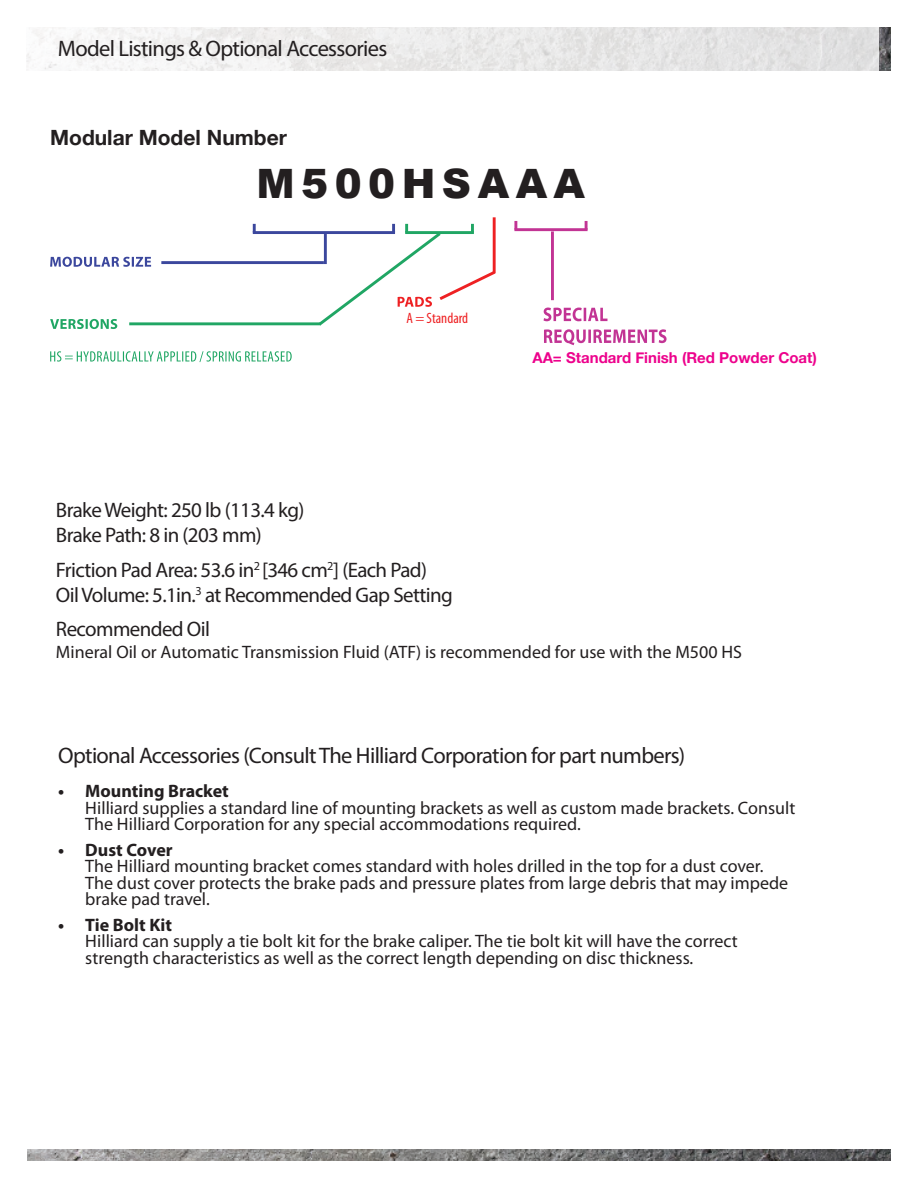
<style>
.page{position:relative;width:918px;height:1188px;background:#fff}
.page>*{position:absolute;margin:0;border:0;box-sizing:border-box;transform-origin:0 0}
.t1{font:900 40.5px "Arial";letter-spacing:.16em;color:#231f20}
.t2{font:22.5px "Myriad Pro";letter-spacing:-.03em;color:#231f20}
.t3{font:21px "Myriad Pro";letter-spacing:-.03em;color:#231f20}
.t4{font:700 21px "Helvetica Neue";color:#231f20}
.t5{font:18px/16.5px "Myriad Pro";color:#231f20}
.t6{font:700 18px "Myriad Pro";color:#231f20}
.t7{font:700 15px "Helvetica Neue";color:#ed028c}
.t8{font:condensed 15px "Myriad Pro";color:#ee2123}
</style>
<div class="page">
<svg style="left:50px;top:319px;width:67px;height:10px"></svg>
<svg style="left:50px;top:257px;width:101px;height:10px"></svg>
<hr style="left:253px;top:231px;width:142px;height:3px;background:#3b479d">
<svg style="left:253px;top:224px;width:3px;height:7px"></svg>
<hr style="left:514px;top:228px;width:74px;height:3px;background:#c23494">
<svg style="left:514px;top:221px;width:3px;height:9px"></svg>
<svg style="left:585px;top:221px;width:3px;height:9px"></svg>
<hr style="left:161px;top:261px;width:163px;height:3px;background:#3b479d">
<svg style="left:315px;top:224px;width:181px;height:102px"></svg>
<hr style="left:493px;top:217px;width:3px;height:56px;background:#ee2123">
<hr style="left:129px;top:322px;width:192px;height:3px;background:#20a664">
<hr style="left:551px;top:231px;width:3px;height:69px;background:#c23494">
<img style="left:27px;top:1150px;width:864px;height:11px">
<img style="left:27px;top:27px;width:853px;height:43px">
<img style="left:880px;top:27px;width:11px;height:43px">
<svg style="left:50px;top:351px;width:242px;height:11px"></svg>
<svg style="left:544px;top:329px;width:123px;height:17px"></svg>
<svg style="left:544px;top:308px;width:63px;height:13px"></svg>
<p class="t2" style="left:58px;top:34px;width:331px">Model Listings &amp; Optional Accessories</p>
<p class="t4" style="left:50px;top:125px;width:238px">Modular Model Number</p>
<p class="t1" style="left:257px;top:154px;width:330px">M500HSAAA</p>
<p class="t8" style="left:406px;top:309px;width:63px">A = Standard</p>
<p class="t7" style="left:532px;top:349px;width:286px">AA= Standard Finish (Red Powder Coat)</p>
<p class="t3" style="left:56px;top:497px;width:250px">Brake Weight: 250 lb (113.4 kg)</p>
<p class="t3" style="left:56px;top:522px;width:208px">Brake Path: 8 in (203 mm)</p>
<p class="t3" style="left:56px;top:557px;width:373px">Friction Pad Area: 53.6 in<sup>2</sup> [346 cm<sup>2</sup>] (Each Pad)</p>
<p class="t3" style="left:56px;top:582px;width:398px">Oil Volume: 5.1in.<sup>3</sup> at Recommended Gap Setting</p>
<p class="t3" style="left:56px;top:616px;width:156px">Recommended Oil</p>
<p class="t5" style="left:56px;top:644px;width:688px">Mineral Oil or Automatic Transmission Fluid (ATF) is recommended for use with the M500 HS</p>
<p class="t2" style="left:58px;top:741px;width:629px">Optional Accessories (Consult The Hilliard Corporation for part numbers)</p>
<p class="t6" style="left:58px;top:780px;width:172px">• Mounting Bracket</p>
<p class="t5" style="left:85px;top:799px;width:712px">Hilliard supplies a standard line of mounting brackets as well as custom made brackets. Consult<br>The Hilliard Corporation for any special accommodations required.</p>
<p class="t6" style="left:58px;top:838px;width:116px">• Dust Cover</p>
<p class="t5" style="left:85px;top:858px;width:704px">The Hilliard mounting bracket comes standard with holes drilled in the top for a dust cover.<br>The dust cover protects the brake pads and pressure plates from large debris that may impede brake pad travel.</p>
<p class="t6" style="left:58px;top:913px;width:115px">• Tie Bolt Kit</p>
<p class="t5" style="left:85px;top:933px;width:654px">Hilliard can supply a tie bolt kit for the brake caliper. The tie bolt kit will have the correct strength characteristics as well as the correct length depending on disc thickness.</p>
</div>
